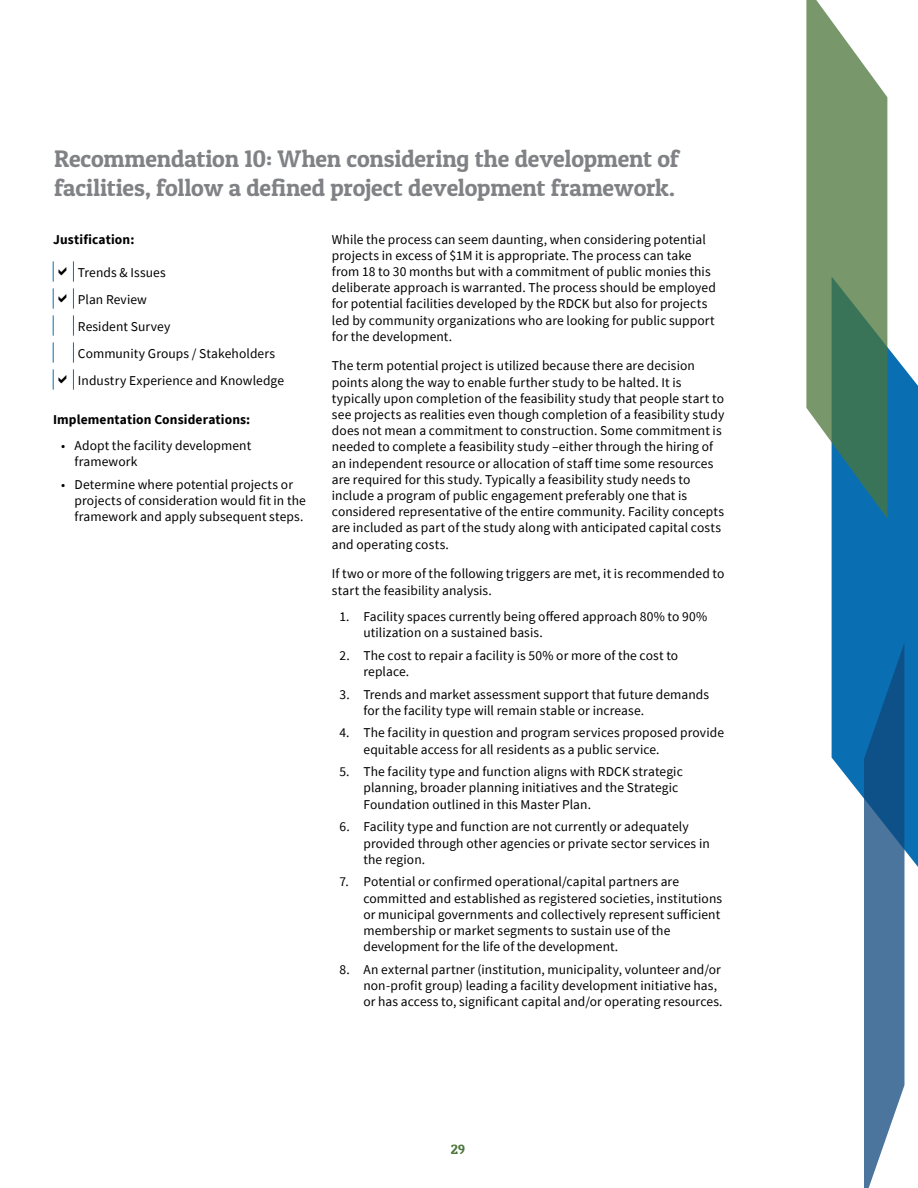
<style>
.page{position:relative;width:918px;height:1188px;background:#fff}
.page>*{position:absolute;margin:0;border:0;box-sizing:border-box;transform-origin:0 0}
.t1{font:24px/28.8px "Patua One";letter-spacing:-.005em;color:#808285}
.t2{font:13.5px/16.2px "Source Sans Pro";letter-spacing:.005em;color:#000}
.t3{font:700 13.5px "Source Sans Pro";letter-spacing:.01em;color:#000}
.t4{font:13.5px "Patua One";color:#4b763b}
</style>
<div class="page">
<svg style="left:832px;top:276px;width:86px;height:608px;fill:#0a6fb2"></svg>
<svg style="left:864px;top:642px;width:40px;height:546px;background:#4376a1"></svg>
<svg style="left:806px;top:0;width:81px;height:519px;background:#779c80"></svg>
<svg style="left:73px;top:261px;width:1px;height:21px"></svg>
<svg style="left:73px;top:288px;width:1px;height:21px"></svg>
<svg style="left:53px;top:315px;width:1px;height:21px"></svg>
<svg style="left:73px;top:315px;width:1px;height:21px"></svg>
<svg style="left:53px;top:342px;width:1px;height:21px"></svg>
<svg style="left:73px;top:342px;width:1px;height:21px"></svg>
<svg style="left:73px;top:369px;width:1px;height:21px"></svg>
<svg style="left:53px;top:261px;width:1px;height:21px"></svg>
<svg style="left:53px;top:288px;width:1px;height:21px"></svg>
<svg style="left:53px;top:369px;width:1px;height:21px"></svg>
<h1 class="t1" style="left:54px;top:144px;width:627px">Recommendation 10: When considering the development of facilities, follow a defined project development framework.</h1>
<p class="t3" style="left:53px;top:230px;width:83px">Justification:</p>
<p class="t2" style="left:78px;top:259px;width:208px;line-height:27px">Trends &amp; Issues<br>Plan Review<br>Resident Survey<br>Community Groups / Stakeholders<br>Industry Experience and Knowledge</p>
<p class="t3" style="left:53px;top:410px;width:199px">Implementation Considerations:</p>
<p class="t2" style="left:75px;top:437px;width:178px;text-indent:-14px">• Adopt the facility development framework</p>
<p class="t2" style="left:75px;top:476px;width:233px;text-indent:-14px">• Determine where potential projects or projects of consideration would fit in the framework and apply subsequent steps.</p>
<p class="t2" style="left:332px;top:231px;width:385px">While the process can seem daunting, when considering potential projects in excess of $1M it is appropriate. The process can take from 18 to 30 months but with a commitment of public monies this deliberate approach is warranted. The process should be employed for potential facilities developed by the RDCK but also for projects led by community organizations who are looking for public support for the development.</p>
<p class="t2" style="left:332px;top:358px;width:394px">The term potential project is utilized because there are decision points along the way to enable further study to be halted. It is typically upon completion of the feasibility study that people start to see projects as realities even though completion of a feasibility study does not mean a commitment to construction. Some commitment is needed to complete a feasibility study –either through the hiring of an independent resource or allocation of staff time some resources are required for this study. Typically a feasibility study needs to include a program of public engagement preferably one that is considered representative of the entire community. Facility concepts are included as part of the study along with anticipated capital costs and operating costs.</p>
<p class="t2" style="left:332px;top:566px;width:394px">If two or more of the following triggers are met, it is recommended to start the feasibility analysis.</p>
<p class="t2" style="left:363px;top:608px;width:345px;text-indent:-24px">1. Facility spaces currently being offered approach 80% to 90% utilization on a sustained basis.</p>
<p class="t2" style="left:363px;top:647px;width:316px;text-indent:-24px">2. The cost to repair a facility is 50% or more of the cost to replace.</p>
<p class="t2" style="left:363px;top:686px;width:347px;text-indent:-24px">3. Trends and market assessment support that future demands for the facility type will remain stable or increase.</p>
<p class="t2" style="left:363px;top:725px;width:362px;text-indent:-24px">4. The facility in question and program services proposed provide equitable access for all residents as a public service.</p>
<p class="t2" style="left:363px;top:764px;width:321px;text-indent:-24px">5. The facility type and function aligns with RDCK strategic planning, broader planning initiatives and the Strategic<br>Foundation outlined in this Master Plan.</p>
<p class="t2" style="left:363px;top:819px;width:348px;text-indent:-24px">6. Facility type and function are not currently or adequately provided through other agencies or private sector services in the region.</p>
<p class="t2" style="left:363px;top:874px;width:360px;text-indent:-24px">7. Potential or confirmed operational/capital partners are committed and established as registered societies, institutions or municipal governments and collectively represent sufficient membership or market segments to sustain use of the development for the life of the development.</p>
<p class="t2" style="left:363px;top:961px;width:361px;text-indent:-24px">8. An external partner (institution, municipality, volunteer and/or non-profit group) leading a facility development initiative has, or has access to, significant capital and/or operating resources.</p>
<p class="t4" style="left:451px;top:1141px;width:16px">29</p>
</div>
